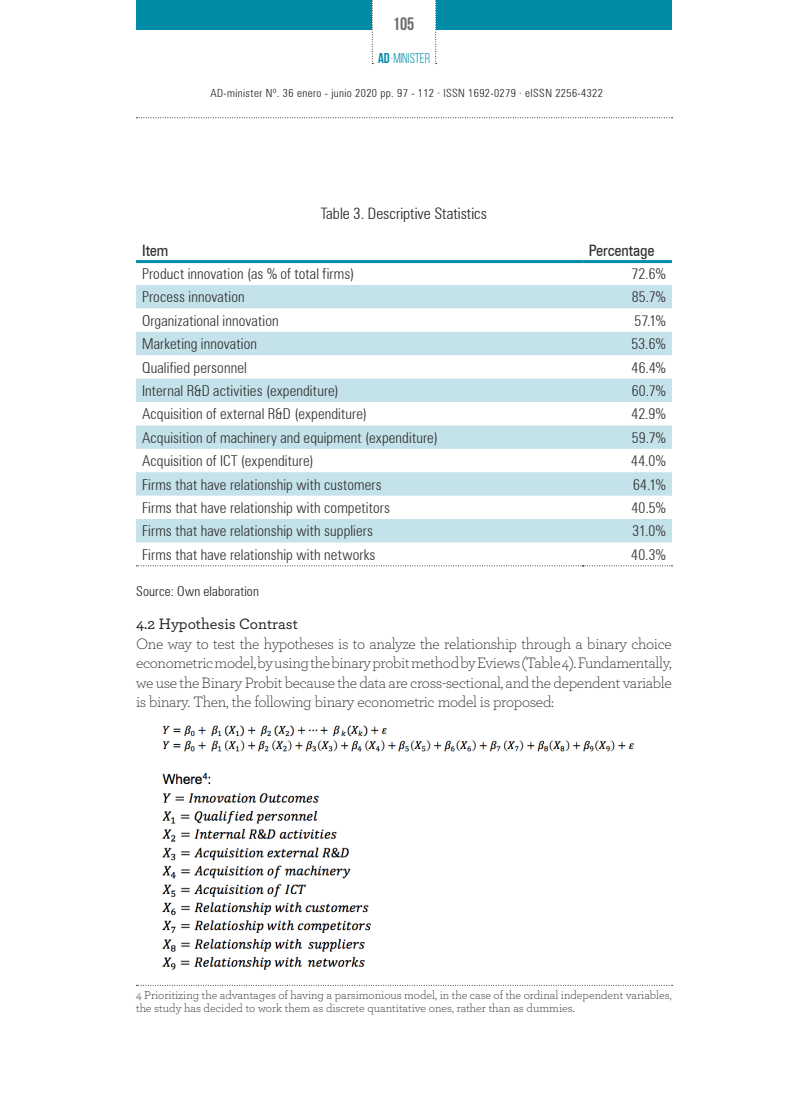
<style>
.page{position:relative;width:808px;height:1106px;background:#fff}
.page>*{position:absolute;margin:0;border:0;box-sizing:border-box;transform-origin:0 0}
.t1{font:700 18px "Bebas Neue";color:#6c6d70}
.Texto_corrido_sin_sa{font:300 15.75px/19.5px "Archer Pro";letter-spacing:-.02em;color:#231f20;text-align:justify}
.titulo_imagen-tablas{font:300 condensed 15.75px "Zurich BT";color:#231f20}
.intertitulo{font:500 15.75px "Archer Pro";color:#231f20}
.titulos_en_tabla{font:condensed 15.75px "Zurich BT";letter-spacing:-.01em;color:#312f30}
.texto_tabla{font:300 condensed 15px "Zurich BT";letter-spacing:.005em;color:#312f30}
.t2{font:14.25px "Bebas Neue";color:#008ca7}
.Fuente{font:300 condensed 13.5px "Zurich BT";letter-spacing:.015em;color:#231f20}
.Nota_al_pie{font:300 12px/13.5px "Archer Pro";color:#231f20}
.t3{font:300 condensed 11.25px "Zurich BT";letter-spacing:.035em;color:#231f20}
.s1{font-weight:700}
.s2{font-weight:300}
</style>
<div class="page">
<div style="left:136px;top:0;width:236px;height:30px;background:#008ca7"></div>
<svg style="left:435px;top:0;width:2px;height:64px"></svg>
<svg style="left:372px;top:0;width:1px;height:64px"></svg>
<div style="left:436px;top:0;width:236px;height:30px;background:#008ca7"></div>
<svg style="left:136px;top:117px;width:536px;height:1px"></svg>
<svg style="left:136px;top:285px;width:536px;height:257px;fill:#c4e2e9"></svg>
<hr style="left:136px;top:260px;width:447px;height:3px;background:#008ca7">
<hr style="left:583px;top:260px;width:89px;height:3px;background:#008ca7">
<svg style="left:136px;top:565px;width:536px;height:1px"></svg>
<img style="left:162px;top:725px;width:472px;height:245px">
<svg style="left:136px;top:985px;width:536px;height:1px"></svg>
<p class="t1" style="left:393px;top:14px;width:23px">105</p>
<p class="t2" style="left:378px;top:51px;width:54px"><span class="s1">AD</span><span class="s2">-</span>MINISTER</p>
<p class="t3" style="left:211px;top:86px;width:394px">AD-minister Nº. 36 enero - junio 2020 pp. 97 - 112 · ISSN 1692-0279 · eISSN 2256-4322</p>
<p class="titulo_imagen-tablas" style="left:321px;top:204px;width:168px">Table 3. Descriptive Statistics</p>
<p class="titulos_en_tabla" style="left:142px;top:240px;width:28px">Item</p>
<p class="titulos_en_tabla" style="left:589px;top:240px;width:67px">Percentage</p>
<p class="texto_tabla" style="left:142px;top:264px;width:214px">Product innovation (as % of total firms)</p>
<p class="texto_tabla" style="left:631px;top:264px;width:36px">72.6%</p>
<p class="texto_tabla" style="left:142px;top:288px;width:104px">Process innovation</p>
<p class="texto_tabla" style="left:632px;top:288px;width:36px">85.7%</p>
<p class="texto_tabla" style="left:142px;top:311px;width:138px">Organizational innovation</p>
<p class="texto_tabla" style="left:634px;top:311px;width:33px">57.1%</p>
<p class="texto_tabla" style="left:142px;top:335px;width:116px">Marketing innovation</p>
<p class="texto_tabla" style="left:631px;top:335px;width:36px">53.6%</p>
<p class="texto_tabla" style="left:142px;top:358px;width:106px">Qualified personnel</p>
<p class="texto_tabla" style="left:631px;top:358px;width:36px">46.4%</p>
<p class="texto_tabla" style="left:142px;top:381px;width:198px">Internal R&amp;D activities (expenditure)</p>
<p class="texto_tabla" style="left:632px;top:381px;width:36px">60.7%</p>
<p class="texto_tabla" style="left:142px;top:405px;width:226px">Acquisition of external R&amp;D (expenditure)</p>
<p class="texto_tabla" style="left:632px;top:405px;width:36px">42.9%</p>
<p class="texto_tabla" style="left:142px;top:428px;width:297px">Acquisition of machinery and equipment (expenditure)</p>
<p class="texto_tabla" style="left:632px;top:428px;width:35px">59.7%</p>
<p class="texto_tabla" style="left:142px;top:452px;width:173px">Acquisition of ICT (expenditure)</p>
<p class="texto_tabla" style="left:631px;top:452px;width:36px">44.0%</p>
<p class="texto_tabla" style="left:142px;top:475px;width:241px">Firms that have relationship with customers</p>
<p class="texto_tabla" style="left:633px;top:475px;width:34px">64.1%</p>
<p class="texto_tabla" style="left:142px;top:498px;width:250px">Firms that have relationship with competitors</p>
<p class="texto_tabla" style="left:631px;top:498px;width:36px">40.5%</p>
<p class="texto_tabla" style="left:142px;top:522px;width:232px">Firms that have relationship with suppliers</p>
<p class="texto_tabla" style="left:632px;top:522px;width:35px">31.0%</p>
<p class="texto_tabla" style="left:142px;top:545px;width:235px">Firms that have relationship with networks</p>
<p class="texto_tabla" style="left:631px;top:545px;width:36px">40.3%</p>
<p class="Fuente" style="left:136px;top:583px;width:124px">Source: Own elaboration</p>
<p class="intertitulo" style="left:136px;top:612px;width:163px">4.2 Hypothesis Contrast</p>
<p class="Texto_corrido_sin_sa" style="left:136px;top:633px;width:537px">One way to test the hypotheses is to analyze the relationship through a binary choice econometric model, by using the binary probit method by Eviews (Table 4). Fundamentally, we use the Binary Probit because the data are cross-sectional, and the dependent variable is binary. Then, the following binary econometric model is proposed:<sup>4</sup></p>
<p class="Nota_al_pie" style="left:136px;top:987px;width:537px">4 Prioritizing the advantages of having a parsimonious model, in the case of the ordinal independent variables, the study has decided to work them as discrete quantitative ones, rather than as dummies.</p>
</div>
